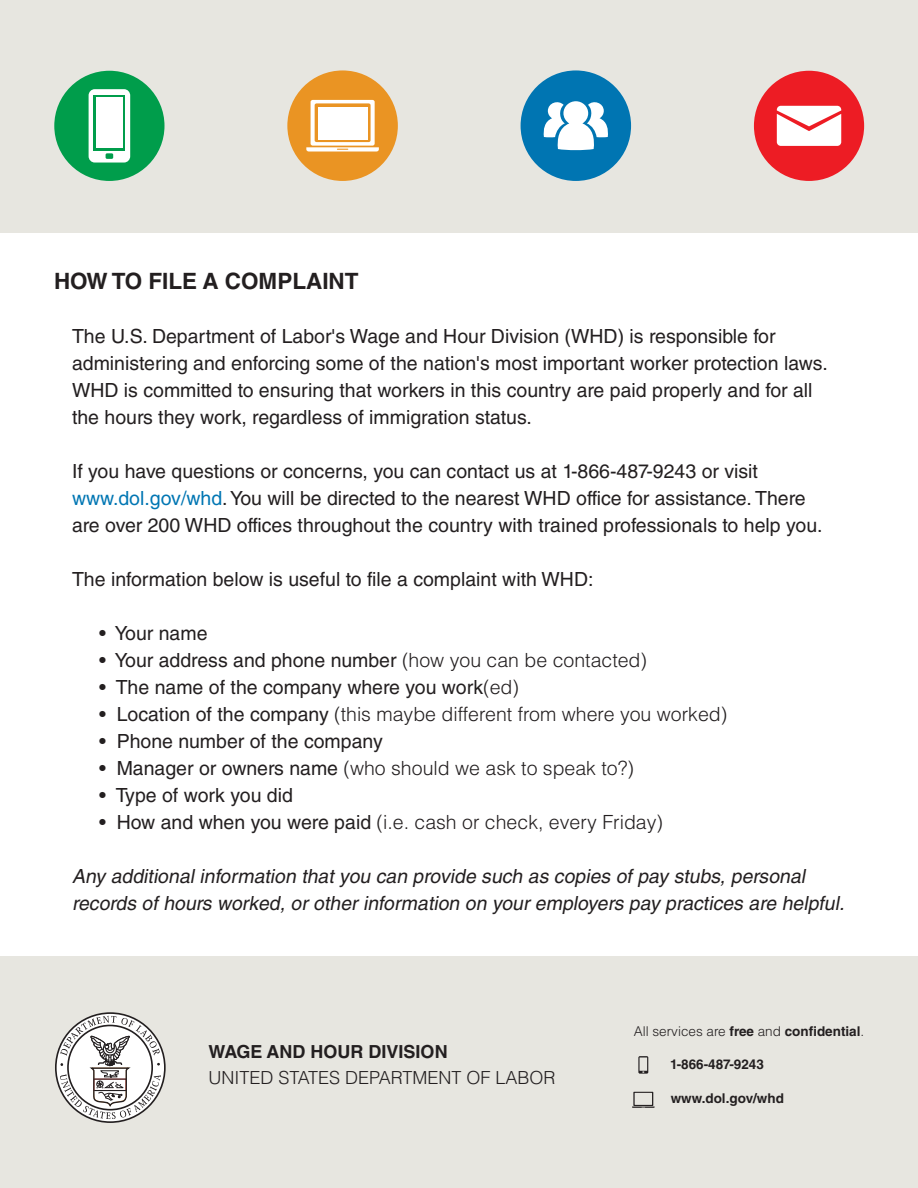
<style>
.page{position:relative;width:918px;height:1188px;background:#fff}
.page>*{position:absolute;margin:0;border:0;box-sizing:border-box;transform-origin:0 0}
.t1{font:700 22.5px "Helvetica LT Std";color:#231f20}
.t2{font:19.5px/27px "Helvetica LT Std";color:#231f20}
.t3{font:300 19.5px "Helvetica LT Std";color:#231f20}
.t4{font:italic 19.5px/27px "Helvetica LT Std";letter-spacing:-.02em;color:#231f20}
.t5{font:300 18px "Helvetica LT Std";color:#231f20}
.t6{font:700 18px "Helvetica LT Std";color:#231f20}
.t7{font:300 13.5px "Helvetica LT Std";color:#231f20}
.t8{font:700 13.5px "Helvetica LT Std";color:#231f20}
.s1{color:#0176b3}
.s2{font-weight:300}
.s3{font-weight:400}
.s4{font-weight:700}
</style>
<div class="page">
<div style="left:0;top:0;width:918px;height:232px;background:#e7e6e0"></div>
<svg style="left:754px;top:71px;width:110px;height:110px"></svg>
<svg style="left:521px;top:70px;width:110px;height:111px"></svg>
<svg style="left:54px;top:71px;width:111px;height:110px"></svg>
<div style="left:96px;top:98px;width:27px;height:50px;background:#fff"></div>
<svg style="left:287px;top:70px;width:111px;height:111px"></svg>
<div style="left:318px;top:107px;width:49px;height:32px;background:#fff"></div>
<div style="left:0;top:956px;width:918px;height:232px;background:#e7e6e0"></div>
<div style="left:55px;top:1012px;width:111px;height:111px;border:2px solid #231f20;border-radius:50%"></div>
<svg style="left:60px;top:1016px;width:101px;height:103px"></svg>
<svg style="left:632px;top:1092px;width:23px;height:16px"></svg>
<svg style="left:638px;top:1056px;width:10px;height:18px"></svg>
<p class="t1" style="left:54px;top:273px;width:306px">HOW TO FILE A COMPLAINT</p>
<p class="t2" style="left:72px;top:325px;width:757px">The U.S. Department of Labor's Wage and Hour Division (WHD) is responsible for administering and enforcing some of the nation's most important worker protection laws.<br>WHD is committed to ensuring that workers in this country are paid properly and for all the hours they work, regardless of immigration status.</p>
<p class="t2" style="left:72px;top:460px;width:752px">If you have questions or concerns, you can contact us at 1-866-487-9243 or visit <span class="s1">www.dol.gov/whd</span>. You will be directed to the nearest WHD office for assistance. There are over 200 WHD offices throughout the country with trained professionals to help you.</p>
<p class="t2" style="left:72px;top:568px;width:523px">The information below is useful to file a complaint with WHD:</p>
<p class="t2" style="left:99px;top:622px;width:110px">• Your name</p>
<p class="t2" style="left:99px;top:649px;width:550px">• Your address and phone number <span class="s2">(how you can be contacted)</span></p>
<p class="t2" style="left:99px;top:676px;width:421px">• The name of the company where you work<span class="s2">(ed)</span></p>
<p class="t3" style="left:99px;top:703px;width:630px"><span class="s3">• Location of the company</span> (this maybe different from where you worked)</p>
<p class="t2" style="left:99px;top:730px;width:285px">• Phone number of the company</p>
<p class="t3" style="left:99px;top:757px;width:536px"><span class="s3">• Manager or owners name</span> (who should we ask to speak to?)</p>
<p class="t2" style="left:99px;top:784px;width:195px">• Type of work you did</p>
<p class="t3" style="left:99px;top:811px;width:566px"><span class="s3">• How and when you were paid</span> (i.e. cash or check, every Friday)</p>
<p class="t4" style="left:72px;top:865px;width:777px">Any additional information that you can provide such as copies of pay stubs, personal records of hours worked, or other information on your employers pay practices are helpful.</p>
<p class="t6" style="left:209px;top:1045px;width:241px">WAGE AND HOUR DIVISION</p>
<p class="t5" style="left:209px;top:1067px;width:349px">UNITED STATES DEPARTMENT OF LABOR</p>
<p class="t7" style="left:634px;top:1024px;width:232px">All services are <span class="s4">free</span> and <span class="s4">confidential</span>.</p>
<p class="t8" style="left:670px;top:1059px;width:95px">1-866-487-9243</p>
<p class="t8" style="left:671px;top:1093px;width:115px">www.dol.gov/whd</p>
</div>
